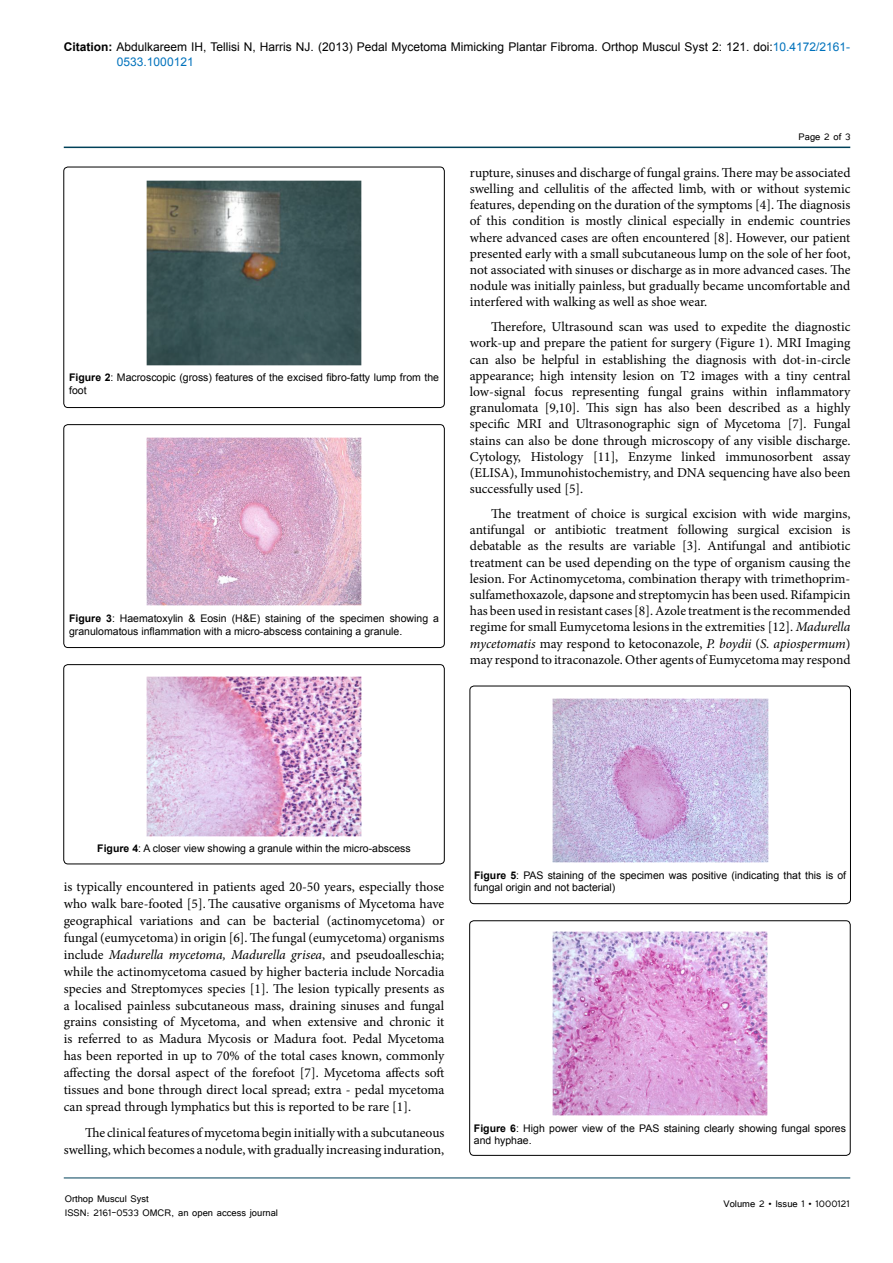
<style>
.page{position:relative;width:893px;height:1263px;background:#fff}
.page>*{position:absolute;margin:0;border:0;box-sizing:border-box;transform-origin:0 0}
.t1{font:13.5px/16.2px "Minion Pro";color:#000;text-align:justify}
.t2{font:12px/14.4px "Arial";color:#000}
.t3{font:12px/14.4px "Tunga";color:#000}
.t4{font:10.5px/12.6px "Arial";color:#000}
.s1{font-weight:700}
.s2{color:#0072bc}
.s3{font-style:italic}
</style>
<div class="page">
<hr style="left:64px;top:147px;width:786px;height:1px;background:#004159">
<hr style="left:64px;top:1178px;width:786px;height:1px;background:#004159">
<img style="left:146px;top:181px;width:216px;height:184px">
<div style="left:64px;top:167px;width:380px;height:241px;border:1px solid #000;border-radius:4px"></div>
<img style="left:146px;top:438px;width:216px;height:168px">
<div style="left:64px;top:425px;width:380px;height:223px;border:1px solid #000;border-radius:4px"></div>
<img style="left:146px;top:676px;width:216px;height:160px">
<div style="left:64px;top:665px;width:380px;height:199px;border:1px solid #000;border-radius:4px"></div>
<img style="left:552px;top:698px;width:216px;height:164px">
<div style="left:470px;top:686px;width:380px;height:218px;border:1px solid #000;border-radius:4px"></div>
<img style="left:552px;top:932px;width:216px;height:184px">
<div style="left:470px;top:921px;width:380px;height:234px;border:1px solid #000;border-radius:4px"></div>
<p class="t2" style="left:117px;top:40px;width:735px;text-indent:-53px"><span class="s1">Citation:</span> Abdulkareem IH, Tellisi N, Harris NJ. (2013) Pedal Mycetoma Mimicking Plantar Fibroma. Orthop Muscul Syst 2: 121. doi:<span class="s2">10.4172/2161-<br>0533.1000121</span></p>
<p class="t4" style="left:69px;top:371px;width:371px"><span class="s1">Figure 2</span>: Macroscopic (gross) features of the excised fibro-fatty lump from the foot</p>
<p class="t4" style="left:69px;top:612px;width:371px"><span class="s1">Figure 3</span>: Haematoxylin &amp; Eosin (H&amp;E) staining of the specimen showing a granulomatous inflammation with a micro-abscess containing a granule.</p>
<p class="t3" style="left:799px;top:128px;width:53px">Page 2 of 3</p>
<p class="t1" style="left:470px;top:165px;width:382px">rupture, sinuses and discharge of fungal grains. There may be associated swelling and cellulitis of the affected limb, with or without systemic features, depending on the duration of the symptoms [4]. The diagnosis of this condition is mostly clinical especially in endemic countries where advanced cases are often encountered [8]. However, our patient presented early with a small subcutaneous lump on the sole of her foot, not associated with sinuses or discharge as in more advanced cases. The nodule was initially painless, but gradually became uncomfortable and interfered with walking as well as shoe wear.</p>
<p class="t1" style="left:470px;top:319px;width:382px;text-indent:21px">Therefore, Ultrasound scan was used to expedite the diagnostic work-up and prepare the patient for surgery (Figure 1). MRI Imaging can also be helpful in establishing the diagnosis with dot-in-circle appearance; high intensity lesion on T2 images with a tiny central low-signal focus representing fungal grains within inflammatory granulomata [9,10]. This sign has also been described as a highly specific MRI and Ultrasonographic sign of Mycetoma [7]. Fungal stains can also be done through microscopy of any visible discharge.<br>Cytology, Histology [11], Enzyme linked immunosorbent assay (ELISA), Immunohistochemistry, and DNA sequencing have also been successfully used [5].</p>
<p class="t1" style="left:470px;top:506px;width:382px;text-indent:21px">The treatment of choice is surgical excision with wide margins, antifungal or antibiotic treatment following surgical excision is debatable as the results are variable [3]. Antifungal and antibiotic treatment can be used depending on the type of organism causing the lesion. For Actinomycetoma, combination therapy with trimethoprim&shy;sulfamethoxazole, dapsone and streptomycin has been used. Rifampicin has been used in resistant cases [8]. Azole treatment is the recommended regime for small Eumycetoma lesions in the extremities [12]. <span class="s3">Madurella mycetomatis</span> may respond to ketoconazole, <span class="s3">P. boydii</span> (<span class="s3">S. apiospermum</span>) may respond to itraconazole. Other agents of Eumycetoma may respond</p>
<p class="t4" style="left:97px;top:842px;width:315px"><span class="s1">Figure 4</span>: A closer view showing a granule within the micro-abscess</p>
<p class="t1" style="left:64px;top:878px;width:382px;line-height:17px">is typically encountered in patients aged 20-50 years, especially those who walk bare-footed [5]. The causative organisms of Mycetoma have geographical variations and can be bacterial (actinomycetoma) or fungal (eumycetoma) in origin [6]. The fungal (eumycetoma) organisms include <span class="s3">Madurella mycetoma, Madurella grisea</span>, and pseudoalleschia; while the actinomycetoma casued by higher bacteria include Norcadia species and Streptomyces species [1]. The lesion typically presents as a localised painless subcutaneous mass, draining sinuses and fungal grains consisting of Mycetoma, and when extensive and chronic it is referred to as Madura Mycosis or Madura foot. Pedal Mycetoma has been reported in up to 70% of the total cases known, commonly affecting the dorsal aspect of the forefoot [7]. Mycetoma affects soft tissues and bone through direct local spread; extra - pedal mycetoma can spread through lymphatics but this is reported to be rare [1].</p>
<p class="t1" style="left:64px;top:1124px;width:382px;line-height:17px;text-align:right">The clinical features of mycetoma begin initially with a subcutaneous swelling, which becomes a nodule, with gradually increasing induration,</p>
<p class="t3" style="left:65px;top:1190px;width:215px">Orthop Muscul Syst<br>ISSN: 2161-0533 OMCR, an open access journal</p>
<p class="t4" style="left:474px;top:869px;width:374px"><span class="s1">Figure 5</span>: PAS staining of the specimen was positive (indicating that this is of fungal origin and not bacterial)</p>
<p class="t4" style="left:474px;top:1122px;width:373px"><span class="s1">Figure 6</span>: High power view of the PAS staining clearly showing fungal spores and hyphae.</p>
<p class="t3" style="left:723px;top:1196px;width:128px">Volume 2 • Issue 1 • 1000121</p>
</div>
